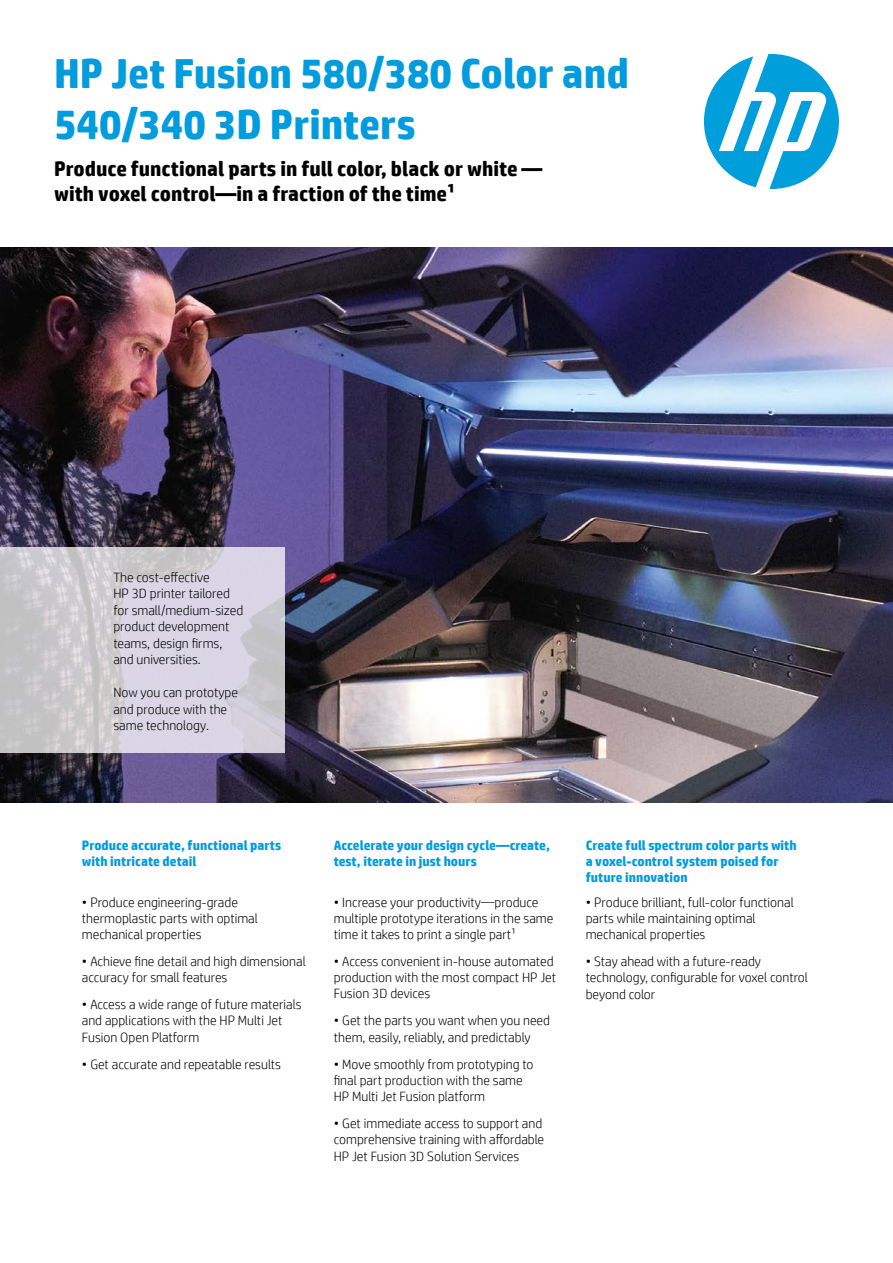
<style>
.page{position:relative;width:893px;height:1263px;background:#fff}
.page>*{position:absolute;margin:0;border:0;box-sizing:border-box;transform-origin:0 0}
.t1{font:700 42px/50.4px "HP Simplified";color:#009cde}
.t2{font:700 21px/25.2px "HP Simplified";color:#000}
.t3{font:300 13.5px/16.2px "HP Simplified";color:#000}
.t4{font:700 13.5px/16.2px "HP Simplified";color:#009cde}
</style>
<div class="page">
<svg style="left:704px;top:54px;width:135px;height:135px"></svg>
<img style="left:0;top:248px;width:893px;height:554px">
<svg style="left:0;top:547px;width:285px;height:206px;background:#d1ced6"></svg>
<h1 class="t1" style="left:54px;top:49px;width:576px">HP Jet Fusion 580/380 Color and<br>540/340 3D Printers</h1>
<h2 class="t2" style="left:54px;top:156px;width:490px">Produce functional parts in full color, black or white — with voxel control—in a fraction of the time1</h2>
<p class="t3" style="left:113px;top:568px;width:131px">The cost-effective<br>HP 3D printer tailored for small/medium-sized product development teams, design firms, and universities.</p>
<p class="t3" style="left:113px;top:684px;width:126px">Now you can prototype and produce with the same technology.</p>
<p class="t4" style="left:82px;top:837px;width:201px">Produce accurate, functional parts with intricate detail</p>
<p class="t3" style="left:82px;top:893px;width:178px">• Produce engineering-grade thermoplastic parts with optimal mechanical properties</p>
<p class="t3" style="left:82px;top:953px;width:225px">• Achieve fine detail and high dimensional accuracy for small features</p>
<p class="t3" style="left:82px;top:996px;width:221px">• Access a wide range of future materials and applications with the HP Multi Jet<br>Fusion Open Platform</p>
<p class="t3" style="left:82px;top:1055px;width:201px">• Get accurate and repeatable results</p>
<p class="t4" style="left:334px;top:837px;width:218px">Accelerate your design cycle—create, test, iterate in just hours</p>
<p class="t3" style="left:334px;top:893px;width:221px">• Increase your productivity—produce multiple prototype iterations in the same time it takes to print a single part1</p>
<p class="t3" style="left:334px;top:953px;width:224px">• Access convenient in-house automated production with the most compact HP Jet<br>Fusion 3D devices</p>
<p class="t3" style="left:334px;top:1012px;width:218px">• Get the parts you want when you need them, easily, reliably, and predictably</p>
<p class="t3" style="left:334px;top:1055px;width:201px">• Move smoothly from prototyping to final part production with the same<br>HP Multi Jet Fusion platform</p>
<p class="t3" style="left:334px;top:1115px;width:212px">• Get immediate access to support and comprehensive training with affordable<br>HP Jet Fusion 3D Solution Services</p>
<p class="t4" style="left:586px;top:837px;width:213px">Create full spectrum color parts with a voxel-control system poised for future innovation</p>
<p class="t3" style="left:586px;top:894px;width:210px">• Produce brilliant, full-color functional parts while maintaining optimal mechanical properties</p>
<p class="t3" style="left:586px;top:953px;width:224px">• Stay ahead with a future-ready technology, configurable for voxel control beyond color</p>
</div>
